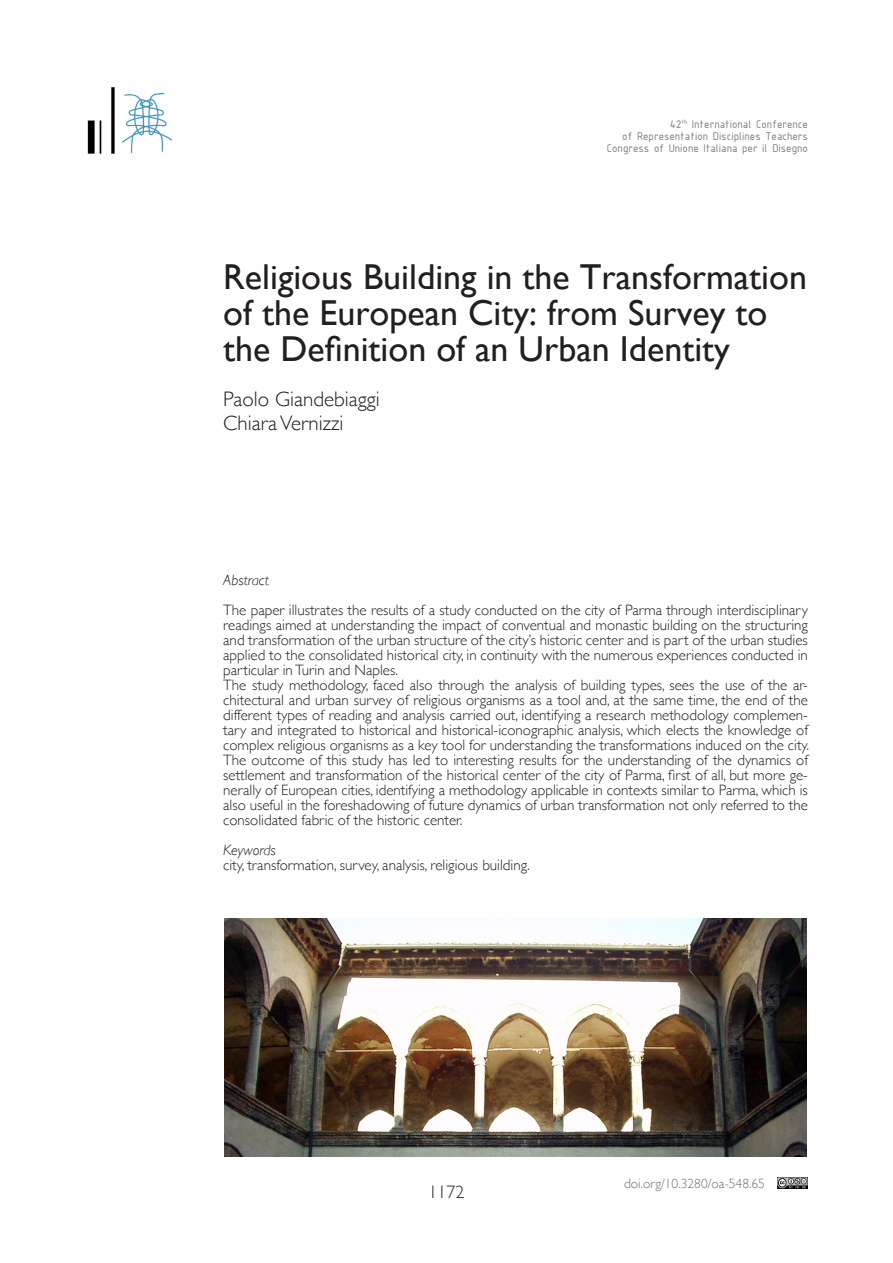
<style>
.page{position:relative;width:893px;height:1263px;background:#fff}
.page>*{position:absolute;margin:0;border:0;box-sizing:border-box;transform-origin:0 0}
.t1{font:36px/36px "Gill Sans";color:#231f20}
.t2{font:300 21px "Gill Sans";color:#231f20}
.t3{font:300 18px "Gill Sans";color:#231f20}
.t4{font:300 15px/15px "Gill Sans";color:#231f20;text-align:justify}
.t5{font:italic 300 15px "Gill Sans";color:#231f20}
.t6{font:300 13.5px "Gill Sans";color:#717275}
.t7{font:12px "ISOCPEUR";color:#7a7c7f}
</style>
<div class="page">
<img style="left:87px;top:87px;width:85px;height:67px">
<img style="left:778px;top:1178px;width:30px;height:10px">
<img style="left:225px;top:918px;width:582px;height:238px">
<p class="t7" style="left:670px;top:116px;width:140px">42<sup>th</sup> International Conference</p>
<p class="t7" style="left:622px;top:128px;width:187px">of Representation Disciplines Teachers</p>
<p class="t7" style="left:607px;top:140px;width:203px">Congress of Unione Italiana per il Disegno</p>
<p class="t1" style="left:223px;top:258px;width:585px">Religious Building in the Transformation of the European City: from Survey to the Definition of an Urban Identity</p>
<p class="t2" style="left:223px;top:382px;width:158px">Paolo Giandebiaggi</p>
<p class="t2" style="left:223px;top:406px;width:122px">Chiara Vernizzi</p>
<p class="t5" style="left:223px;top:572px;width:47px">Abstract</p>
<p class="t4" style="left:223px;top:602px;width:586px">The paper illustrates the results of a study conducted on the city of Parma through interdisciplinary readings aimed at understanding the impact of conventual and monastic building on the structuring and transformation of the urban structure of the city’s historic center and is part of the urban studies applied to the consolidated historical city, in continuity with the numerous experiences conducted in particular in Turin and Naples.</p>
<p class="t4" style="left:223px;top:677px;width:587px">The study methodology, faced also through the analysis of building types, sees the use of the ar&shy;chitectural and urban survey of religious organisms as a tool and, at the same time, the end of the different types of reading and analysis carried out, identifying a research methodology complemen&shy;tary and integrated to historical and historical-iconographic analysis, which elects the knowledge of complex religious organisms as a key tool for understanding the transformations induced on the city.</p>
<p class="t4" style="left:223px;top:752px;width:586px">The outcome of this study has led to interesting results for the understanding of the dynamics of settlement and transformation of the historical center of the city of Parma, first of all, but more ge&shy;nerally of European cities, identifying a methodology applicable in contexts similar to Parma, which is also useful in the foreshadowing of future dynamics of urban transformation not only referred to the consolidated fabric of the historic center.</p>
<p class="t5" style="left:223px;top:842px;width:54px">Keywords</p>
<p class="t4" style="left:223px;top:857px;width:308px">city, transformation, survey, analysis, religious building.</p>
<p class="t3" style="left:428px;top:1178px;width:37px">1172</p>
<p class="t6" style="left:624px;top:1172px;width:142px">doi.org/10.3280/oa-548.65</p>
</div>
